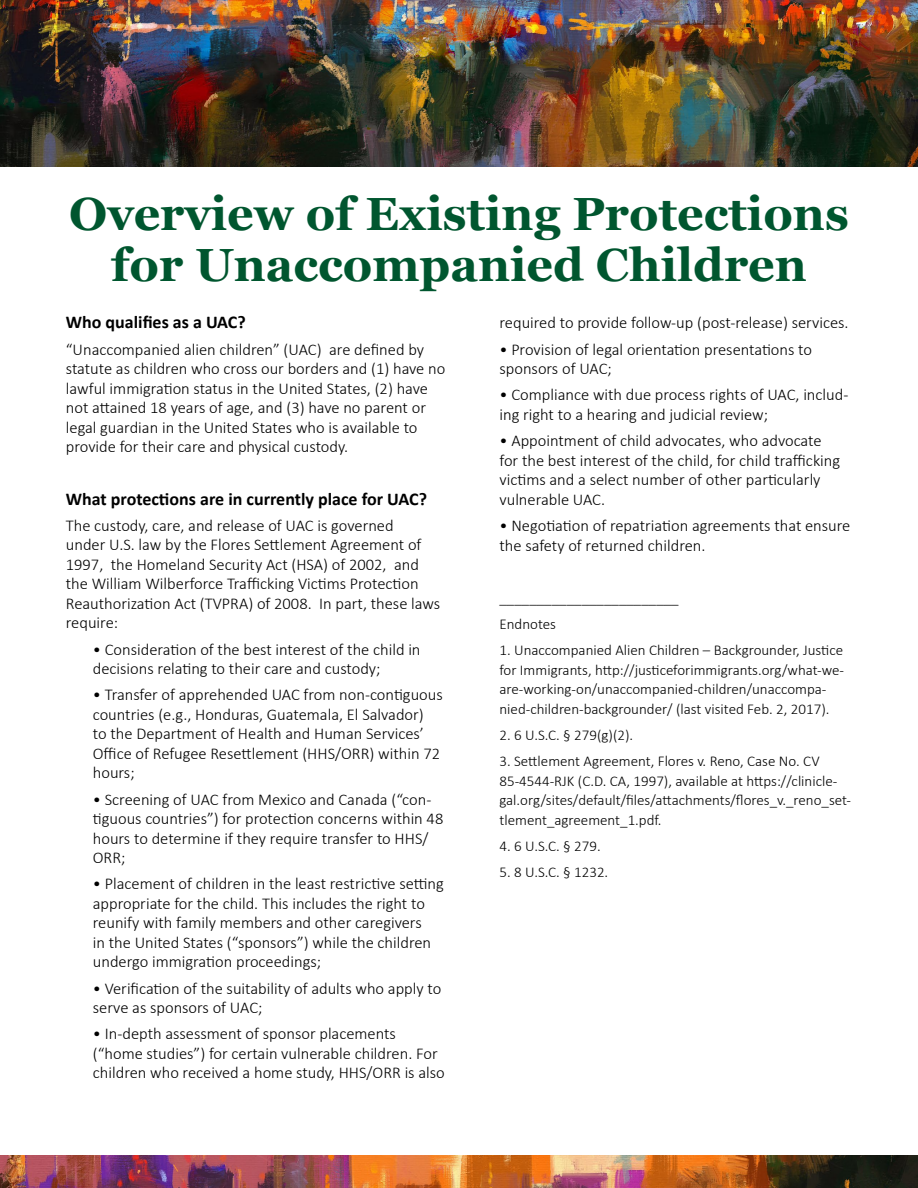
<style>
.page{position:relative;width:918px;height:1188px;background:#fff}
.page>*{position:absolute;margin:0;border:0;box-sizing:border-box;transform-origin:0 0}
.t1{font:700 46.5px/51px "Georgia";color:#00562f;text-align:center}
.t2{font:700 18px "Calibri";color:#000}
.t3{font:300 16.5px/19.5px "Calibri";color:#000}
.t4{font:300 15px/19.5px "Calibri";color:#000}
</style>
<div class="page">
<img style="left:0;top:0;width:918px;height:167px">
<img style="left:0;top:1156px;width:918px;height:32px">
<h1 class="t1" style="left:69px;top:188px;width:781px">Overview of Existing Protections for Unaccompanied Children</h1>
<p class="t2" style="left:66px;top:311px;width:181px">Who qualifies as a UAC?</p>
<p class="t3" style="left:66px;top:339px;width:381px">“Unaccompanied alien children” (UAC) are defined by statute as children who cross our borders and (1) have no lawful immigration status in the United States, (2) have not attained 18 years of age, and (3) have no parent or legal guardian in the United States who is available to provide for their care and physical custody.</p>
<p class="t2" style="left:66px;top:487px;width:363px">What protections are in currently place for UAC?</p>
<p class="t3" style="left:66px;top:516px;width:376px">The custody, care, and release of UAC is governed<br>under U.S. law by the Flores Settlement Agreement of 1997, the Homeland Security Act (HSA) of 2002, and the William Wilberforce Trafficking Victims Protection Reauthorization Act (TVPRA) of 2008. In part, these laws require:</p>
<p class="t3" style="left:93px;top:639px;width:329px">• Consideration of the best interest of the child in decisions relating to their care and custody;</p>
<p class="t3" style="left:93px;top:685px;width:351px">• Transfer of apprehended UAC from non-contiguous countries (e.g., Honduras, Guatemala, El Salvador)<br>to the Department of Health and Human Services’ Office of Refugee Resettlement (HHS/ORR) within 72 hours;</p>
<p class="t3" style="left:93px;top:789px;width:352px">• Screening of UAC from Mexico and Canada (“con&shy;tiguous countries”) for protection concerns within 48 hours to determine if they require transfer to HHS/ ORR;</p>
<p class="t3" style="left:93px;top:874px;width:352px">• Placement of children in the least restrictive setting appropriate for the child. This includes the right to reunify with family members and other caregivers<br>in the United States (“sponsors”) while the children undergo immigration proceedings;</p>
<p class="t3" style="left:93px;top:978px;width:350px">• Verification of the suitability of adults who apply to serve as sponsors of UAC;</p>
<p class="t3" style="left:93px;top:1024px;width:353px">• In-depth assessment of sponsor placements (“home studies”) for certain vulnerable children. For children who received a home study, HHS/ORR is also</p>
<p class="t3" style="left:500px;top:313px;width:351px">required to provide follow-up (post-release) services.</p>
<p class="t3" style="left:500px;top:339px;width:314px">• Provision of legal orientation presentations to sponsors of UAC;</p>
<p class="t3" style="left:500px;top:385px;width:350px">• Compliance with due process rights of UAC, includ&shy;ing right to a hearing and judicial review;</p>
<p class="t3" style="left:500px;top:431px;width:342px">• Appointment of child advocates, who advocate for the best interest of the child, for child trafficking victims and a select number of other particularly vulnerable UAC.</p>
<p class="t3" style="left:500px;top:516px;width:352px">• Negotiation of repatriation agreements that ensure the safety of returned children.</p>
<p class="t4" style="left:500px;top:585px;width:181px;line-height:26.2px">________________________<br>Endnotes</p>
<p class="t4" style="left:500px;top:641px;width:346px">1. Unaccompanied Alien Children – Backgrounder, Justice for Immigrants, http://justiceforimmigrants.org/what-we&shy;are-working-on/unaccompanied-children/unaccompa&shy;nied-children-backgrounder/ (last visited Feb. 2, 2017).</p>
<p class="t4" style="left:500px;top:725px;width:135px">2. 6 U.S.C. § 279(g)(2).</p>
<p class="t4" style="left:500px;top:752px;width:353px">3. Settlement Agreement, Flores v. Reno, Case No. CV 85-4544-RJK (C.D. CA, 1997), available at https://clinicle&shy;gal.org/sites/default/files/attachments/flores_v._reno_set&shy;tlement_agreement_1.pdf.</p>
<p class="t4" style="left:500px;top:836px;width:103px">4. 6 U.S.C. § 279.</p>
<p class="t4" style="left:500px;top:863px;width:110px">5. 8 U.S.C. § 1232.</p>
</div>
